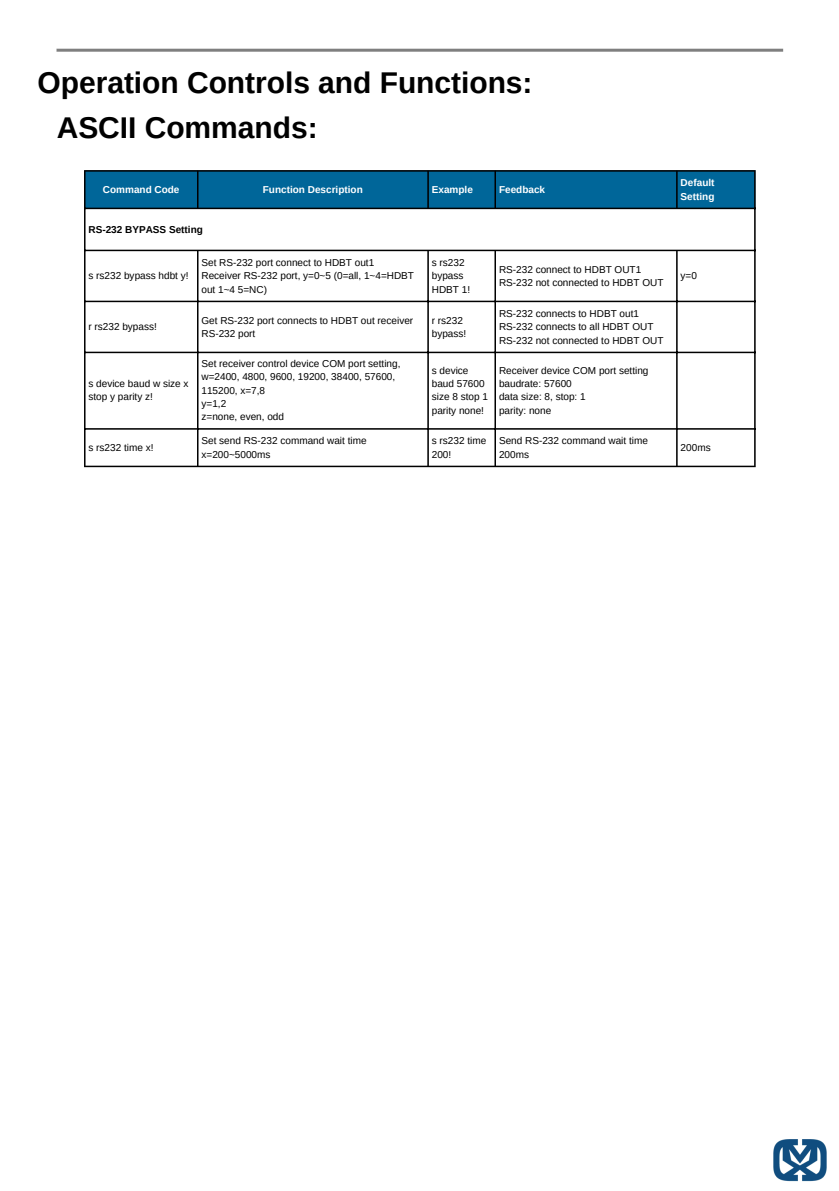
<style>
.page{position:relative;width:839px;height:1191px;background:#fff}
.page>*{position:absolute;margin:0;border:0;box-sizing:border-box;transform-origin:0 0}
.t1{font:700 30px "Arimo";color:#000}
.t2{font:10px/13.4px "Arimo";color:#000}
.t3{font:700 10px/13.4px "Arimo";color:#fff}
.t4{font:700 10px "Arimo";color:#000}
</style>
<div class="page">
<hr style="left:57px;top:49px;width:726px;height:3px;background:#7f7f7f">
<img style="left:773px;top:1139px;width:54px;height:43px">
<div style="left:85px;top:172px;width:669px;height:36px;background:#069"></div>
<hr style="left:84px;top:172px;width:1px;height:294px;background:#000">
<hr style="left:197px;top:172px;width:1px;height:36px;background:#000">
<hr style="left:197px;top:251px;width:1px;height:215px;background:#000">
<hr style="left:427px;top:172px;width:2px;height:36px;background:#000">
<hr style="left:427px;top:251px;width:2px;height:215px;background:#000">
<hr style="left:494px;top:172px;width:2px;height:36px;background:#000">
<hr style="left:494px;top:251px;width:2px;height:215px;background:#000">
<hr style="left:676px;top:172px;width:1px;height:36px;background:#000">
<hr style="left:676px;top:251px;width:1px;height:215px;background:#000">
<hr style="left:754px;top:172px;width:1px;height:294px;background:#000">
<hr style="left:84px;top:170px;width:671px;height:2px;background:#000">
<hr style="left:84px;top:208px;width:671px;height:1px;background:#000">
<hr style="left:84px;top:250px;width:671px;height:1px;background:#000">
<hr style="left:84px;top:301px;width:671px;height:1px;background:#000">
<hr style="left:84px;top:352px;width:671px;height:1px;background:#000">
<hr style="left:84px;top:428px;width:671px;height:2px;background:#000">
<hr style="left:84px;top:466px;width:671px;height:1px;background:#000">
<p class="t1" style="left:38px;top:66px;width:496px">Operation Controls and Functions:</p>
<p class="t1" style="left:57px;top:111px;width:262px">ASCII Commands:</p>
<p class="t3" style="left:103px;top:183px;width:78px">Command Code</p>
<p class="t3" style="left:263px;top:183px;width:101px">Function Description</p>
<p class="t3" style="left:432px;top:183px;width:43px">Example</p>
<p class="t3" style="left:499px;top:183px;width:48px">Feedback</p>
<p class="t3" style="left:680px;top:176px;width:35px">Default<br>Setting</p>
<p class="t4" style="left:88px;top:224px;width:116px">RS-232 BYPASS Setting</p>
<p class="t2" style="left:88px;top:269px;width:101px">s rs232 bypass hdbt y!</p>
<p class="t2" style="left:201px;top:256px;width:174px">Set RS-232 port connect to HDBT out1</p>
<p class="t2" style="left:201px;top:269px;width:214px">Receiver RS-232 port, y=0~5 (0=all, 1~4=HDBT out 1~4 5=NC)</p>
<p class="t2" style="left:432px;top:256px;width:40px">s rs232 bypass<br>HDBT 1!</p>
<p class="t2" style="left:499px;top:262px;width:144px">RS-232 connect to HDBT OUT1</p>
<p class="t2" style="left:680px;top:269px;width:18px">y=0</p>
<p class="t2" style="left:499px;top:276px;width:166px">RS-232 not connected to HDBT OUT</p>
<p class="t2" style="left:88px;top:320px;width:70px">r rs232 bypass!</p>
<p class="t2" style="left:201px;top:313px;width:213px">Get RS-232 port connects to HDBT out receiver<br>RS-232 port</p>
<p class="t2" style="left:432px;top:313px;width:36px">r rs232 bypass!</p>
<p class="t2" style="left:499px;top:307px;width:141px">RS-232 connects to HDBT out1</p>
<p class="t2" style="left:499px;top:320px;width:156px">RS-232 connects to all HDBT OUT</p>
<p class="t2" style="left:499px;top:333px;width:166px">RS-232 not connected to HDBT OUT</p>
<p class="t2" style="left:88px;top:377px;width:101px">s device baud w size x stop y parity z!</p>
<p class="t2" style="left:88px;top:441px;width:66px">s rs232 time x!</p>
<p class="t2" style="left:201px;top:357px;width:200px">Set receiver control device COM port setting, w=2400, 4800, 9600, 19200, 38400, 57600,<br>115200, x=7,8</p>
<p class="t2" style="left:201px;top:397px;width:26px">y=1,2</p>
<p class="t2" style="left:201px;top:410px;width:84px">z=none, even, odd</p>
<p class="t2" style="left:201px;top:434px;width:166px">Set send RS-232 command wait time</p>
<p class="t2" style="left:201px;top:448px;width:70px">x=200~5000ms</p>
<p class="t2" style="left:432px;top:364px;width:58px">s device baud 57600 size 8 stop 1 parity none!</p>
<p class="t2" style="left:499px;top:364px;width:151px">Receiver device COM port setting</p>
<p class="t2" style="left:499px;top:377px;width:74px">baudrate: 57600</p>
<p class="t2" style="left:499px;top:390px;width:88px">data size: 8, stop: 1</p>
<p class="t2" style="left:499px;top:404px;width:54px">parity: none</p>
<p class="t2" style="left:432px;top:434px;width:56px">s rs232 time<br>200!</p>
<p class="t2" style="left:499px;top:434px;width:150px">Send RS-232 command wait time<br>200ms</p>
<p class="t2" style="left:680px;top:441px;width:32px">200ms</p>
</div>
